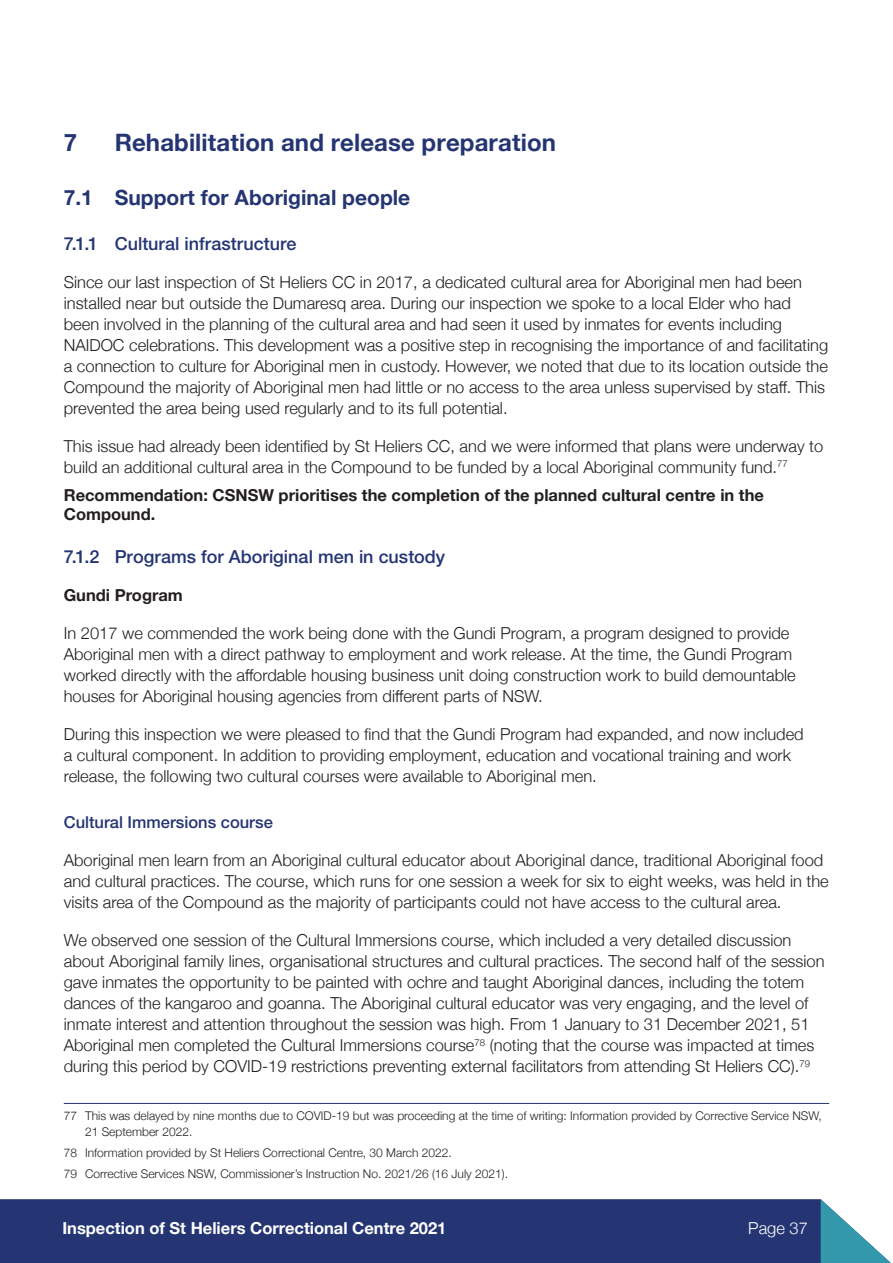
<style>
.page{position:relative;width:893px;height:1263px;background:#fff}
.page>*{position:absolute;margin:0;border:0;box-sizing:border-box;transform-origin:0 0}
.Heading_1{font:700 24px "Helvetica Neue";letter-spacing:.005em;color:#253574}
.Heading_2{font:700 21px "Helvetica Neue";color:#253574}
.Heading_3{font:500 18px "Helvetica Neue";color:#253574}
.Body_Copy{font:300 16.5px/21px "Helvetica Neue";color:#231f20}
.Figure_and_table_cap{font:700 16.5px/19.5px "Helvetica Neue";color:#231f20}
.t1{font:700 16.5px "Helvetica Neue";color:#fff}
.Heading_4{font:500 16.5px "Helvetica Neue";color:#253574}
.Body_Copy-2{font:700 16.5px "Helvetica Neue";color:#231f20}
.t2{font:300 16.5px "Helvetica Neue";color:#fff}
.PP_Footnote_Text{font:300 12px/16.5px "Helvetica Neue";color:#231f20}
</style>
<div class="page">
<div style="left:0;top:1199px;width:821px;height:64px;background:#253574"></div>
<svg style="left:821px;top:1199px;width:70px;height:64px"></svg>
<hr style="left:64px;top:1103px;width:765px;height:1px;background:#253574">
<p class="Heading_1" style="left:64px;top:124px;width:15px">7</p>
<p class="Heading_1" style="left:115px;top:124px;width:443px">Rehabilitation and release preparation</p>
<p class="Heading_2" style="left:64px;top:181px;width:348px">7.1 Support for Aboriginal people</p>
<p class="Heading_3" style="left:64px;top:232px;width:234px">7.1.1 Cultural infrastructure</p>
<p class="Body_Copy" style="left:64px;top:270px;width:766px">Since our last inspection of St Heliers CC in 2017, a dedicated cultural area for Aboriginal men had been installed near but outside the Dumaresq area. During our inspection we spoke to a local Elder who had been involved in the planning of the cultural area and had seen it used by inmates for events including NAIDOC celebrations. This development was a positive step in recognising the importance of and facilitating a connection to culture for Aboriginal men in custody. However, we noted that due to its location outside the Compound the majority of Aboriginal men had little or no access to the area unless supervised by staff. This prevented the area being used regularly and to its full potential.</p>
<p class="Body_Copy" style="left:64px;top:434px;width:761px">This issue had already been identified by St Heliers CC, and we were informed that plans were underway to build an additional cultural area in the Compound to be funded by a local Aboriginal community fund.<sup>77</sup></p>
<p class="Figure_and_table_cap" style="left:64px;top:485px;width:702px">Recommendation: CSNSW prioritises the completion of the planned cultural centre in the<br>Compound.</p>
<p class="Heading_3" style="left:64px;top:546px;width:383px">7.1.2 Programs for Aboriginal men in custody</p>
<p class="Body_Copy-2" style="left:64px;top:582px;width:121px">Gundi Program</p>
<p class="Body_Copy" style="left:64px;top:621px;width:733px">In 2017 we commended the work being done with the Gundi Program, a program designed to provide Aboriginal men with a direct pathway to employment and work release. At the time, the Gundi Program worked directly with the affordable housing business unit doing construction work to build demountable houses for Aboriginal housing agencies from different parts of NSW.</p>
<p class="Body_Copy" style="left:64px;top:722px;width:741px">During this inspection we were pleased to find that the Gundi Program had expanded, and now included a cultural component. In addition to providing employment, education and vocational training and work release, the following two cultural courses were available to Aboriginal men.</p>
<p class="Heading_4" style="left:64px;top:812px;width:211px">Cultural Immersions course</p>
<p class="Body_Copy" style="left:64px;top:848px;width:767px">Aboriginal men learn from an Aboriginal cultural educator about Aboriginal dance, traditional Aboriginal food and cultural practices. The course, which runs for one session a week for six to eight weeks, was held in the visits area of the Compound as the majority of participants could not have access to the cultural area.</p>
<p class="Body_Copy" style="left:64px;top:928px;width:762px">We observed one session of the Cultural Immersions course, which included a very detailed discussion about Aboriginal family lines, organisational structures and cultural practices. The second half of the session gave inmates the opportunity to be painted with ochre and taught Aboriginal dances, including the totem dances of the kangaroo and goanna. The Aboriginal cultural educator was very engaging, and the level of inmate interest and attention throughout the session was high. From 1 January to 31 December 2021, 51<br>Aboriginal men completed the Cultural Immersions course<sup>78</sup> (noting that the course was impacted at times during this period by COVID-19 restrictions preventing external facilitators from attending St Heliers CC).<sup>79</sup></p>
<p class="PP_Footnote_Text" style="left:85px;top:1106px;width:738px;text-indent:-21px">77 This was delayed by nine months due to COVID-19 but was proceeding at the time of writing: Information provided by Corrective Service NSW,<br>21 September 2022.</p>
<p class="PP_Footnote_Text" style="left:64px;top:1144px;width:390px">78 Information provided by St Heliers Correctional Centre, 30 March 2022.</p>
<p class="PP_Footnote_Text" style="left:64px;top:1164px;width:446px">79 Corrective Services NSW, Commissioner’s Instruction No. 2021/26 (16 July 2021).</p>
<p class="t1" style="left:62px;top:1215px;width:386px">Inspection of St Heliers Correctional Centre 2021</p>
<p class="t2" style="left:748px;top:1215px;width:61px">Page 37</p>
</div>
